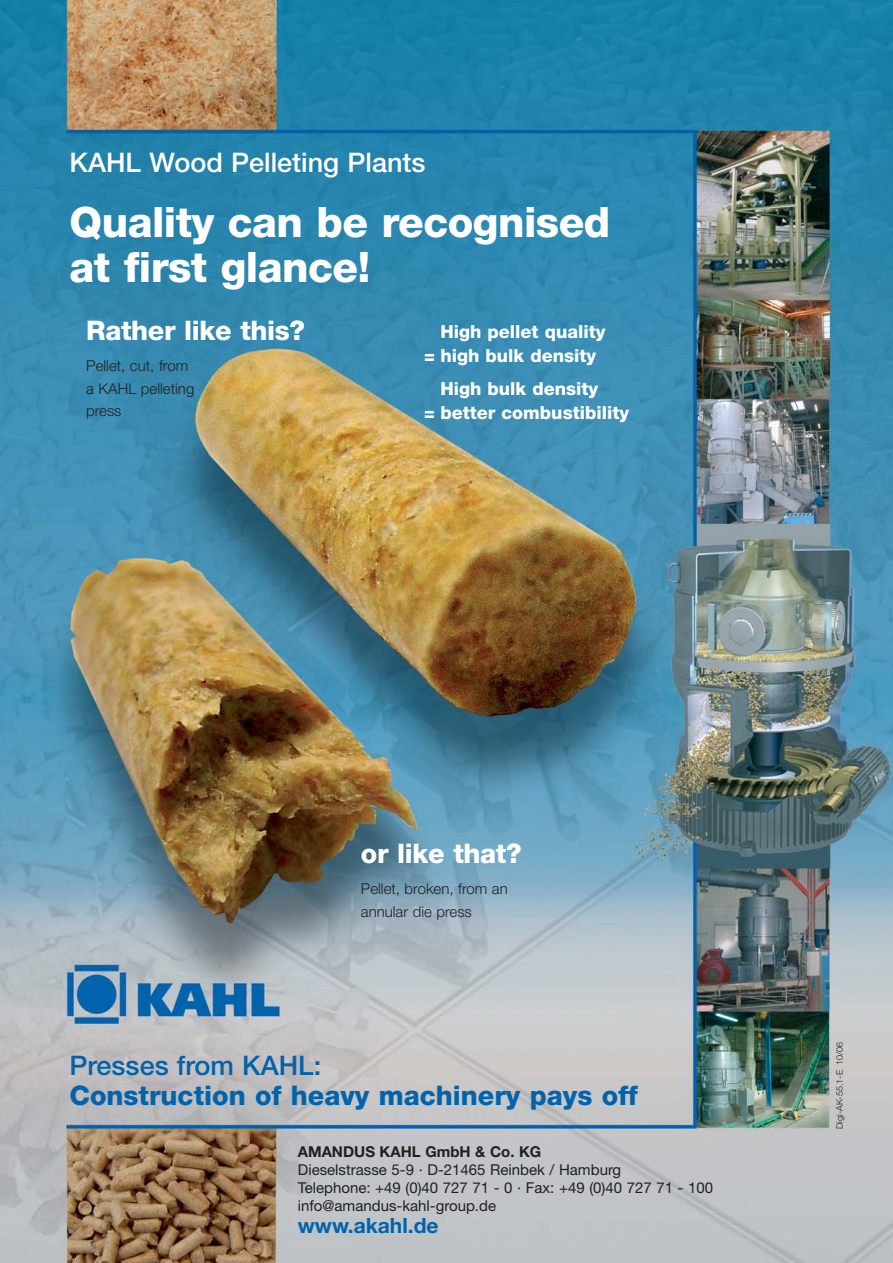
<style>
.page{position:relative;width:893px;height:1263px;background:#fff}
.page>*{position:absolute;margin:0;border:0;box-sizing:border-box;transform-origin:0 0}
.t1{font:800 42px/45px "Helvetica Neue";letter-spacing:-.015em;color:#fff}
.t2{font:800 27px "Helvetica Neue";color:#0063ac}
.t3{font:800 27px "Helvetica Neue";letter-spacing:-.015em;color:#fff}
.t4{font:500 27px "Helvetica Neue";color:#fff}
.t5{font:500 27px "Helvetica Neue";color:#0063ac}
.t6{font:700 21px "Helvetica Neue";color:#0063ac}
.t7{font:800 18px/24px "Helvetica Neue";color:#fff}
.t8{font:15px/18px "Helvetica Neue";color:#231f20}
.t9{font:300 15px/22.5px "Helvetica Neue";color:#231f20}
.t10{font:700 15px "Helvetica Neue";color:#231f20}
.t11{font:300 9px "Helvetica Neue";color:#231f20}
</style>
<div class="page">
<img style="left:0;top:0;width:892px;height:1263px">
<h2 class="t4" style="left:70px;top:153px;width:357px">KAHL Wood Pelleting Plants</h2>
<h1 class="t1" style="left:70px;top:203px;width:542px">Quality can be recognised at first glance!</h1>
<h2 class="t3" style="left:86px;top:320px;width:220px">Rather like this?</h2>
<p class="t9" style="left:86px;top:356px;width:110px">Pellet, cut, from a KAHL pelleting press</p>
<p class="t7" style="left:424px;top:321px;width:183px;text-indent:16px">High pellet quality = high bulk density</p>
<p class="t7" style="left:424px;top:378px;width:206px;text-indent:16px">High bulk density<br>= better combustibility</p>
<h2 class="t3" style="left:361px;top:843px;width:162px">or like that?</h2>
<p class="t9" style="left:361px;top:879px;width:148px">Pellet, broken, from an annular die press</p>
<h2 class="t5" style="left:70px;top:1056px;width:253px">Presses from KAHL:</h2>
<h2 class="t2" style="left:70px;top:1086px;width:569px">Construction of heavy machinery pays off</h2>
<p class="t10" style="left:298px;top:1146px;width:245px">AMANDUS KAHL GmbH &amp; Co. KG</p>
<p class="t8" style="left:298px;top:1162px;width:417px">Dieselstrasse 5-9 · D-21465 Reinbek / Hamburg<br>Telephone: +49 (0)40 727 71 - 0 · Fax: +49 (0)40 727 71 - 100 info@amandus-kahl-group.de</p>
<h3 class="t6" style="left:298px;top:1218px;width:142px">www.akahl.de</h3>
<p class="t11" style="left:836px;top:1129px;width:89px;rotate:-90deg">Digi-AK-55.1-E 10/06</p>
</div>
